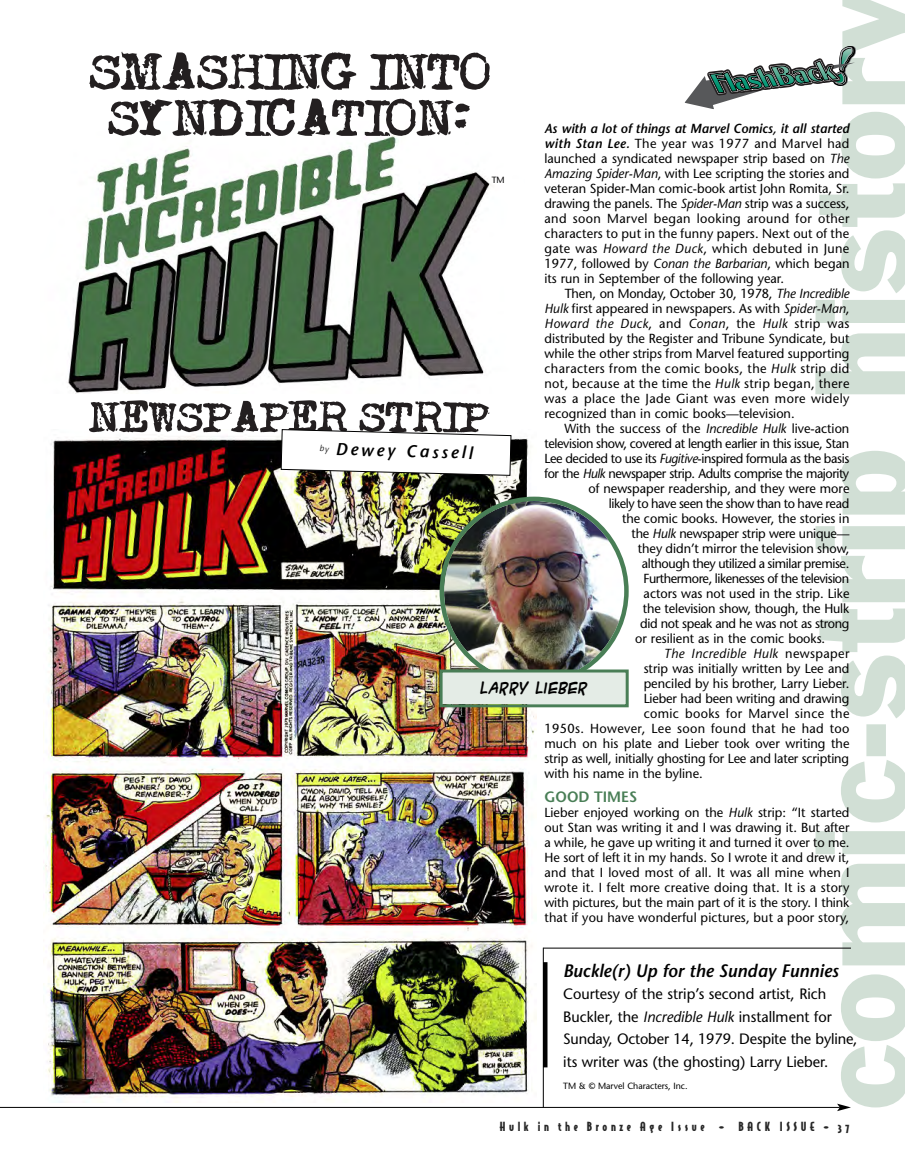
<style>
.page{position:relative;width:905px;height:1175px;background:#fff}
.page>*{position:absolute;margin:0;border:0;box-sizing:border-box;transform-origin:0 0}
.t1{font:italic 600 18px "Stone Sans";color:#000}
.t2{font:italic 600 17.25px "Stone Sans";color:#000}
.t3{font:15px/22.5px "Stone Sans";color:#000}
.t4{font:600 15px "Stone Sans";color:#497e56}
.t5{font:700 13.5px "ACME Secret Agent";color:#000}
.t6{font:13.2px/15px "Stone Sans";color:#000;text-align:justify}
.t7{font:13.2px "Stone Sans";letter-spacing:-.03em;color:#000}
.t8{font:13.2px "Stone Sans";letter-spacing:-.035em;color:#000}
.t9{font:13.2px "Stone Sans";letter-spacing:.03em;color:#000}
.t10{font:italic 13.2px "Stone Sans";letter-spacing:.03em;color:#000}
.t11{font:12px "Bodega Sans Black Oldstyle";letter-spacing:.31em;color:#262626}
.t12{font:9px "Stone Sans";color:#000}
.s1{font-weight:600;font-style:italic}
.s2{font-style:italic}
.s3{font-style:normal}
.s4{font-weight:400;font-size:8.55px;color:#262626}
</style>
<div class="page">
<img style="left:68px;top:136px;width:423px;height:258px">
<svg style="left:815px;top:0;width:89px;height:1107px"></svg>
<img style="left:45px;top:435px;width:491px;height:667px">
<hr style="left:0;top:1107px;width:839px;height:1px;background:#000">
<svg style="left:837px;top:1103px;width:13px;height:8px"></svg>
<hr style="left:543px;top:962px;width:4px;height:105px;background:#000">
<svg style="left:89px;top:52px;width:267px;height:38px"></svg>
<svg style="left:370px;top:53px;width:119px;height:37px"></svg>
<svg style="left:108px;top:98px;width:362px;height:38px"></svg>
<img style="left:439px;top:496px;width:189px;height:173px">
<div style="left:442px;top:672px;width:183px;height:32px;background:#e4ece6"></div>
<div style="left:439px;top:669px;width:189px;height:38px;border:3px solid #497e56"></div>
<svg style="left:684px;top:43px;width:172px;height:66px"></svg>
<hr style="left:543px;top:947px;width:307px;height:1px;background:#000">
<hr style="left:543px;top:947px;width:1px;height:160px;background:#000">
<svg style="left:89px;top:400px;width:422px;height:76px"></svg>
<p class="t6" style="left:544px;top:120px;width:306px"><span class="s1">As with a lot of things at Marvel Comics, it all started with Stan Lee.</span> The year was 1977 and Marvel had launched a syndicated newspaper strip based on <span class="s2">The Amazing Spider-Man</span>, with Lee scripting the stories and veteran Spider-Man comic-book artist John Romita, Sr. drawing the panels. The <span class="s2">Spider-Man</span> strip was a success, and soon Marvel began looking around for other characters to put in the funny papers. Next out of the gate was <span class="s2">Howard the Duck</span>, which debuted in June 1977, followed by <span class="s2">Conan the Barbarian</span>, which began its run in September of the following year.</p>
<p class="t6" style="left:544px;top:285px;width:306px;text-indent:20px">Then, on Monday, October 30, 1978, <span class="s2">The Incredible Hulk</span> first appeared in newspapers. As with <span class="s2">Spider-Man</span>, <span class="s2">Howard the Duck</span>, and <span class="s2">Conan</span>, the <span class="s2">Hulk</span> strip was distributed by the Register and Tribune Syndicate, but while the other strips from Marvel featured supporting characters from the comic books, the <span class="s2">Hulk</span> strip did not, because at the time the <span class="s2">Hulk</span> strip began, there was a place the Jade Giant was even more widely recognized than in comic books—television.</p>
<p class="t6" style="left:564px;top:420px;width:286px">With the success of the <span class="s2">Incredible Hulk</span> live-action</p>
<p class="t7" style="left:544px;top:435px;width:306px">television show, covered at length earlier in this issue, Stan</p>
<p class="t7" style="left:544px;top:450px;width:306px">Lee decided to use its <span class="s2">Fugitive</span>-inspired formula as the basis</p>
<p class="t8" style="left:544px;top:465px;width:306px">for the <span class="s2">Hulk</span> newspaper strip. Adults comprise the majority</p>
<p class="t6" style="left:588px;top:480px;width:262px">of newspaper readership, and they were more</p>
<p class="t7" style="left:608px;top:495px;width:242px">likely to have seen the show than to have read</p>
<p class="t6" style="left:622px;top:510px;width:229px">the comic books. However, the stories in</p>
<p class="t6" style="left:631px;top:525px;width:219px">the <span class="s2">Hulk</span> newspaper strip were unique—</p>
<p class="t6" style="left:637px;top:540px;width:213px">they didn’t mirror the television show,</p>
<p class="t7" style="left:641px;top:555px;width:209px">although they utilized a similar premise.</p>
<p class="t8" style="left:643px;top:570px;width:207px">Furthermore, likenesses of the television</p>
<p class="t6" style="left:643px;top:585px;width:207px">actors was not used in the strip. Like</p>
<p class="t6" style="left:643px;top:600px;width:208px">the television show, though, the Hulk</p>
<p class="t7" style="left:640px;top:615px;width:211px">did not speak and he was not as strong</p>
<p class="t6" style="left:635px;top:631px;width:191px">or resilient as in the comic books.</p>
<p class="t10" style="left:664px;top:645px;width:187px">The Incredible Hulk <span class="s3">newspaper</span></p>
<p class="t6" style="left:643px;top:661px;width:207px">strip was initially written by Lee and</p>
<p class="t6" style="left:643px;top:676px;width:207px">penciled by his brother, Larry Lieber.</p>
<p class="t6" style="left:643px;top:691px;width:207px">Lieber had been writing and drawing</p>
<p class="t9" style="left:643px;top:705px;width:207px">comic books for Marvel since the</p>
<p class="t9" style="left:544px;top:720px;width:306px">1950s. However, Lee soon found that he had too</p>
<p class="t6" style="left:544px;top:736px;width:306px">much on his plate and Lieber took over writing the</p>
<p class="t6" style="left:544px;top:751px;width:306px">strip as well, initially ghosting for Lee and later scripting</p>
<p class="t6" style="left:544px;top:766px;width:160px">with his name in the byline.</p>
<p class="t4" style="left:544px;top:787px;width:94px">GOOD TIMES</p>
<p class="t6" style="left:544px;top:804px;width:306px">Lieber enjoyed working on the <span class="s2">Hulk</span> strip: “It started out Stan was writing it and I was drawing it. But after a while, he gave up writing it and turned it over to me.<br>He sort of left it in my hands. So I wrote it and drew it, and that I loved most of all. It was all mine when I wrote it. I felt more creative doing that. It is a story with pictures, but the main part of it is the story. I think that if you have wonderful pictures, but a poor story,</p>
<p class="t12" style="left:491px;top:175px;width:14px">TM</p>
<h2 class="t2" style="left:320px;top:437px;width:155px;rotate:2deg"><span class="s4">by</span> Dewey Cassell</h2>
<p class="t5" style="left:480px;top:676px;width:110px">LARRY LIEBER</p>
<h1 class="t1" style="left:563px;top:959px;width:277px">Buckle(r) Up for the Sunday Funnies</h1>
<p class="t3" style="left:563px;top:982px;width:296px">Courtesy of the strip’s second artist, Rich Buckler, the <span class="s2">Incredible Hulk</span> installment for Sunday, October 14, 1979. Despite the byline, its writer was (the ghosting) Larry Lieber.</p>
<p class="t12" style="left:563px;top:1080px;width:126px">TM &amp; © Marvel Characters, Inc.</p>
<p class="t11" style="left:500px;top:1118px;width:351px">Hulk in the Bronze Age Issue • BACK ISSUE • 37</p>
</div>
